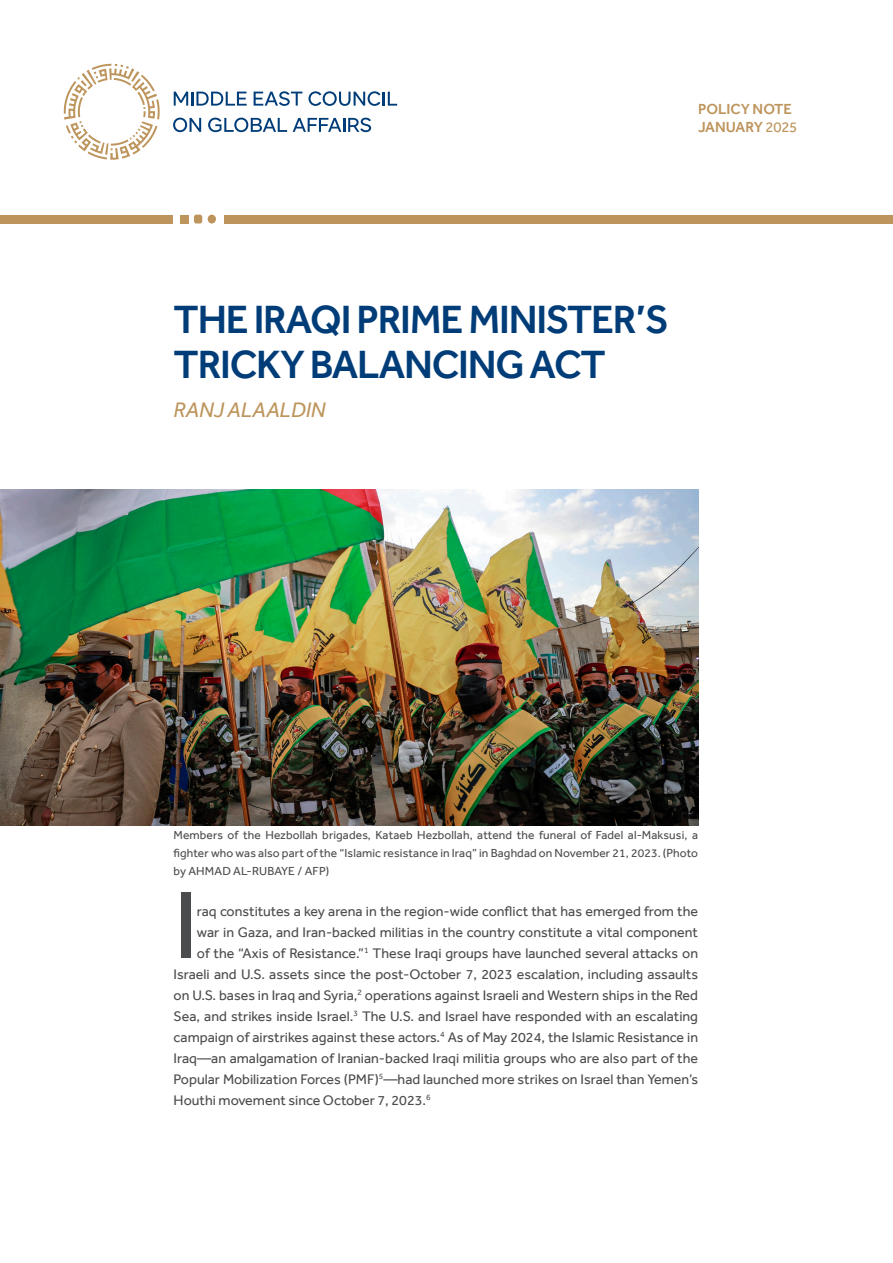
<style>
.page{position:relative;width:893px;height:1263px;background:#fff}
.page>*{position:absolute;margin:0;border:0;box-sizing:border-box;transform-origin:0 0}
.t1{font:97.5px "Effra";color:#4b4c4d}
.t2{font:500 40.5px/45px "Effra";letter-spacing:-.03em;color:#003d78}
.t3{font:italic 21.6px "Effra";color:#bd955c}
.t4{font:500 15px/18px "Effra";color:#bd955c}
.t5{font:14.25px "Effra";color:#4b4c4d}
.t6{font:12px/18px "Effra";letter-spacing:.01em;color:#4b4c4d;text-align:justify}
.s1{font-weight:400}
</style>
<div class="page">
<svg style="left:174px;top:92px;width:73px;height:14px"></svg>
<svg style="left:254px;top:91px;width:48px;height:15px"></svg>
<svg style="left:308px;top:91px;width:89px;height:15px"></svg>
<svg style="left:173px;top:118px;width:28px;height:14px"></svg>
<svg style="left:208px;top:118px;width:79px;height:14px"></svg>
<svg style="left:293px;top:118px;width:78px;height:14px"></svg>
<svg style="left:64px;top:64px;width:96px;height:96px"></svg>
<div style="left:224px;top:215px;width:669px;height:8px;background:#bd955c"></div>
<div style="left:180px;top:215px;width:9px;height:8px;background:#bd955c"></div>
<div style="left:208px;top:215px;width:8px;height:8px;background:#bd955c;border-radius:50%"></div>
<div style="left:194px;top:215px;width:8px;height:8px;background:#bd955c;border-radius:2px"></div>
<div style="left:0;top:215px;width:172px;height:8px;background:#bd955c"></div>
<img style="left:0;top:489px;width:698px;height:336px">
<p class="t4" style="left:698px;top:100px;width:101px">POLICY NOTE<br>JANUARY <span class="s1">2025</span></p>
<p class="t2" style="left:174px;top:297px;width:497px">THE IRAQI PRIME MINISTER’S<br>TRICKY BALANCING ACT</p>
<p class="t3" style="left:174px;top:397px;width:153px">RANJ ALAALDIN</p>
<p class="t6" style="left:174px;top:825px;width:526px">Members of the Hezbollah brigades, Kataeb Hezbollah, attend the funeral of Fadel al-Maksusi, a fighter who was also part of the “Islamic resistance in Iraq” in Baghdad on November 21, 2023. (Photo by AHMAD AL-RUBAYE / AFP)</p>
<p class="t1" style="left:174px;top:867px;width:26px">I</p>
<p class="t5" style="left:197px;top:902px;width:503px">raq constitutes a key arena in the region-wide conflict that has emerged from the</p>
<p class="t5" style="left:197px;top:923px;width:503px">war in Gaza, and Iran-backed militias in the country constitute a vital component</p>
<p class="t5" style="left:197px;top:944px;width:503px">of the “Axis of Resistance.”<sup>1</sup> These Iraqi groups have launched several attacks on</p>
<p class="t5" style="left:174px;top:965px;width:526px">Israeli and U.S. assets since the post-October 7, 2023 escalation, including assaults</p>
<p class="t5" style="left:174px;top:986px;width:526px">on U.S. bases in Iraq and Syria,<sup>2</sup> operations against Israeli and Western ships in the Red</p>
<p class="t5" style="left:174px;top:1007px;width:526px">Sea, and strikes inside Israel.<sup>3</sup> The U.S. and Israel have responded with an escalating</p>
<p class="t5" style="left:174px;top:1028px;width:526px">campaign of airstrikes against these actors.<sup>4</sup> As of May 2024, the Islamic Resistance in</p>
<p class="t5" style="left:174px;top:1049px;width:526px">Iraq—an amalgamation of Iranian-backed Iraqi militia groups who are also part of the</p>
<p class="t5" style="left:174px;top:1070px;width:526px">Popular Mobilization Forces (PMF)<sup>5</sup>—had launched more strikes on Israel than Yemen’s</p>
<p class="t5" style="left:174px;top:1091px;width:259px">Houthi movement since October 7, 2023.<sup>6</sup></p>
</div>
